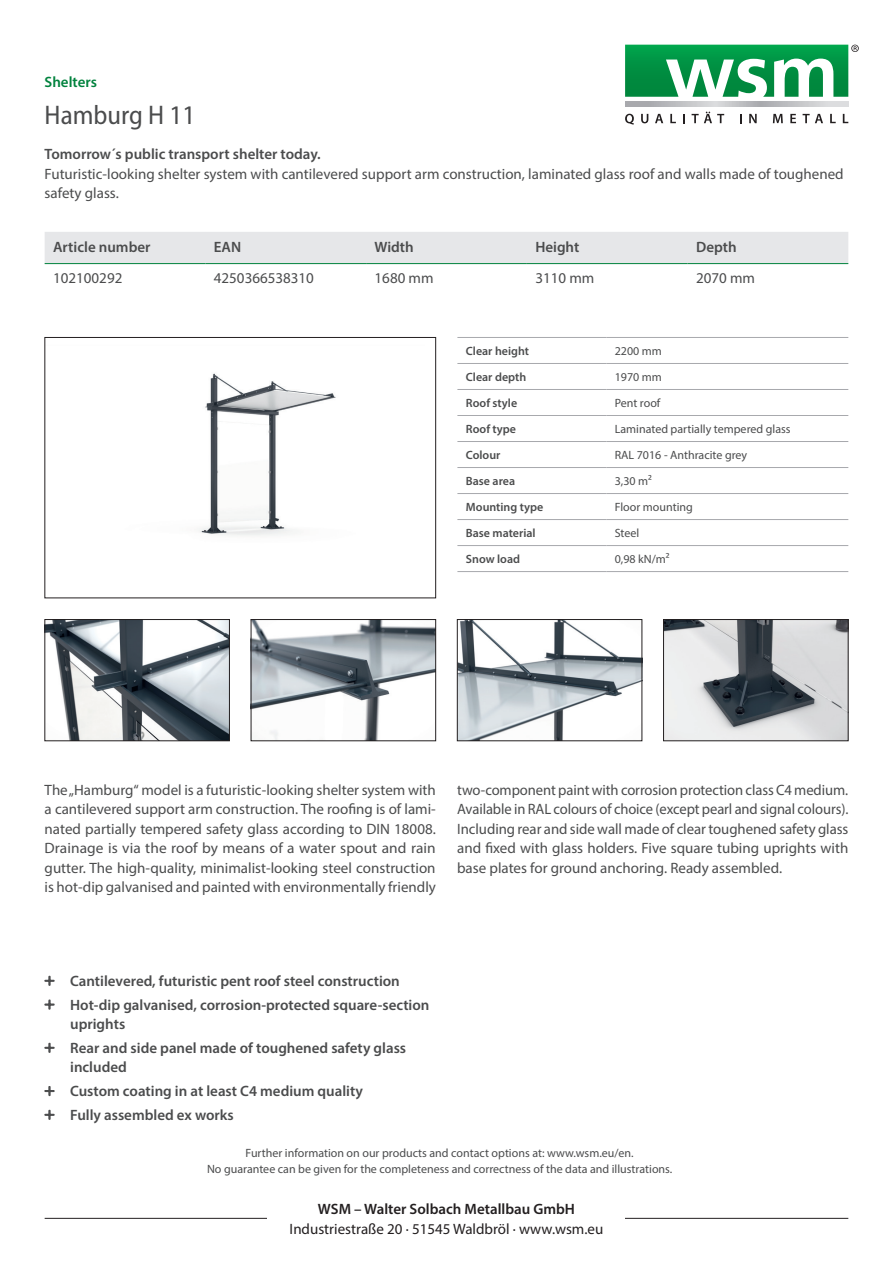
<style>
.page{position:relative;width:893px;height:1263px;background:#fff}
.page>*{position:absolute;margin:0;border:0;box-sizing:border-box;transform-origin:0 0}
.t1{font:semi-condensed 27px "Myriad Pro";color:#4b4c4d}
.t2{font:15px/19.5px "Myriad Pro";color:#4b4c4d;text-align:justify}
.t3{font:600 15px/23.7px "Myriad Pro";color:#4b4c4d}
.t4{font:15px "Myriad Pro";color:#231f20}
.t5{font:600 15px "Myriad Pro";color:#231f20}
.t6{font:600 15px "Myriad Pro";color:#00823d}
.t7{font:12px/16.5px "Myriad Pro";color:#4b4c4d;text-align:center}
.t8{font:600 12px "Myriad Pro";color:#4b4c4d}
</style>
<div class="page">
<img style="left:199px;top:373px;width:137px;height:163px">
<div style="left:45px;top:337px;width:391px;height:261px;border:1px solid #231f20"></div>
<img style="left:47px;top:621px;width:181px;height:118px">
<div style="left:45px;top:619px;width:185px;height:122px;border:1px solid #231f20"></div>
<img style="left:253px;top:621px;width:181px;height:118px">
<div style="left:251px;top:619px;width:185px;height:122px;border:1px solid #231f20"></div>
<img style="left:665px;top:621px;width:181px;height:118px">
<div style="left:663px;top:619px;width:185px;height:122px;border:1px solid #231f20"></div>
<img style="left:459px;top:621px;width:181px;height:118px">
<div style="left:457px;top:619px;width:185px;height:122px;border:1px solid #231f20"></div>
<div style="left:45px;top:232px;width:803px;height:31px;background:#e6e7e9"></div>
<hr style="left:45px;top:263px;width:160px;height:1px;background:#00823d">
<hr style="left:205px;top:263px;width:161px;height:1px;background:#00823d">
<hr style="left:366px;top:263px;width:161px;height:1px;background:#00823d">
<hr style="left:527px;top:263px;width:161px;height:1px;background:#00823d">
<hr style="left:688px;top:263px;width:160px;height:1px;background:#00823d">
<hr style="left:457px;top:337px;width:149px;height:1px;background:#a8a9ad">
<hr style="left:606px;top:337px;width:242px;height:1px;background:#a8a9ad">
<hr style="left:457px;top:363px;width:149px;height:1px;background:#a8a9ad">
<hr style="left:606px;top:363px;width:242px;height:1px;background:#a8a9ad">
<hr style="left:457px;top:389px;width:149px;height:1px;background:#a8a9ad">
<hr style="left:606px;top:389px;width:242px;height:1px;background:#a8a9ad">
<hr style="left:457px;top:415px;width:149px;height:1px;background:#a8a9ad">
<hr style="left:606px;top:415px;width:242px;height:1px;background:#a8a9ad">
<hr style="left:457px;top:441px;width:149px;height:1px;background:#a8a9ad">
<hr style="left:606px;top:441px;width:242px;height:1px;background:#a8a9ad">
<hr style="left:457px;top:467px;width:149px;height:1px;background:#a8a9ad">
<hr style="left:606px;top:467px;width:242px;height:1px;background:#a8a9ad">
<hr style="left:457px;top:493px;width:149px;height:1px;background:#a8a9ad">
<hr style="left:606px;top:493px;width:242px;height:1px;background:#a8a9ad">
<hr style="left:457px;top:519px;width:149px;height:1px;background:#a8a9ad">
<hr style="left:606px;top:519px;width:242px;height:1px;background:#a8a9ad">
<hr style="left:457px;top:545px;width:149px;height:1px;background:#a8a9ad">
<hr style="left:606px;top:545px;width:242px;height:1px;background:#a8a9ad">
<hr style="left:457px;top:571px;width:149px;height:1px;background:#a8a9ad">
<hr style="left:606px;top:571px;width:242px;height:1px;background:#a8a9ad">
<hr style="left:45px;top:1218px;width:803px;height:1px;background:#231f20">
<svg style="left:625px;top:114px;width:9px;height:11px"></svg>
<svg style="left:641px;top:114px;width:7px;height:9px"></svg>
<svg style="left:655px;top:114px;width:8px;height:9px"></svg>
<svg style="left:670px;top:114px;width:6px;height:9px"></svg>
<svg style="left:683px;top:114px;width:2px;height:9px"></svg>
<svg style="left:692px;top:112px;width:32px;height:11px"></svg>
<svg style="left:749px;top:114px;width:8px;height:9px"></svg>
<svg style="left:773px;top:114px;width:10px;height:9px"></svg>
<svg style="left:790px;top:114px;width:6px;height:9px"></svg>
<svg style="left:803px;top:114px;width:20px;height:9px"></svg>
<svg style="left:830px;top:114px;width:6px;height:9px"></svg>
<svg style="left:843px;top:114px;width:5px;height:9px"></svg>
<hr style="left:625px;top:106px;width:223px;height:1px;background:#636366">
<svg style="left:625px;top:102px;width:223px;height:4px"></svg>
<svg style="left:625px;top:45px;width:234px;height:52px"></svg>
<div style="left:268px;top:1203px;width:357px;height:30px;background:#fff"></div>
<p class="t6" style="left:45px;top:72px;width:54px">Shelters</p>
<h1 class="t1" style="left:45px;top:99px;width:152px">Hamburg H 11</h1>
<p class="t3" style="left:45px;top:142px;width:278px">Tomorrow´s public transport shelter today.</p>
<p class="t2" style="left:45px;top:164px;width:801px">Futuristic-looking shelter system with cantilevered support arm construction, laminated glass roof and walls made of toughened safety glass.</p>
<p class="t3" style="left:53px;top:234px;width:99px">Article number</p>
<p class="t3" style="left:214px;top:234px;width:29px">EAN</p>
<p class="t3" style="left:375px;top:234px;width:41px">Width</p>
<p class="t3" style="left:535px;top:234px;width:46px">Height</p>
<p class="t3" style="left:696px;top:234px;width:42px">Depth</p>
<p class="t2" style="left:53px;top:268px;width:71px">102100292</p>
<p class="t2" style="left:214px;top:268px;width:102px">4250366538310</p>
<p class="t2" style="left:375px;top:268px;width:60px">1680 mm</p>
<p class="t2" style="left:535px;top:268px;width:60px">3110 mm</p>
<p class="t2" style="left:696px;top:268px;width:60px">2070 mm</p>
<p class="t8" style="left:466px;top:343px;width:65px">Clear height</p>
<p class="t7" style="left:615px;top:342px;width:49px">2200 mm</p>
<p class="t8" style="left:466px;top:369px;width:62px">Clear depth</p>
<p class="t7" style="left:615px;top:368px;width:49px">1970 mm</p>
<p class="t8" style="left:466px;top:395px;width:53px">Roof style</p>
<p class="t7" style="left:615px;top:394px;width:47px">Pent roof</p>
<p class="t8" style="left:466px;top:421px;width:52px">Roof type</p>
<p class="t7" style="left:615px;top:420px;width:177px">Laminated partially tempered glass</p>
<p class="t8" style="left:466px;top:447px;width:36px">Colour</p>
<p class="t7" style="left:615px;top:446px;width:134px">RAL 7016 - Anthracite grey</p>
<p class="t8" style="left:466px;top:473px;width:51px">Base area</p>
<p class="t7" style="left:615px;top:472px;width:39px">3,30 m²</p>
<p class="t8" style="left:466px;top:499px;width:79px">Mounting type</p>
<p class="t7" style="left:615px;top:498px;width:80px">Floor mounting</p>
<p class="t8" style="left:466px;top:525px;width:71px">Base material</p>
<p class="t7" style="left:615px;top:524px;width:26px">Steel</p>
<p class="t8" style="left:466px;top:551px;width:56px">Snow load</p>
<p class="t7" style="left:615px;top:550px;width:56px">0,98 kN/m²</p>
<p class="t2" style="left:45px;top:780px;width:393px">The „Hamburg“ model is a futuristic-looking shelter system with a cantilevered support arm construction. The roofing is of lami&shy;nated partially tempered safety glass according to DIN 18008.<br>Drainage is via the roof by means of a water spout and rain gutter. The high-quality, minimalist-looking steel construction is hot-dip galvanised and painted with environmentally friendly</p>
<p class="t2" style="left:457px;top:780px;width:393px">two-component paint with corrosion protection class C4 medium.<br>Available in RAL colours of choice (except pearl and signal colours).<br>Including rear and side wall made of clear toughened safety glass and fixed with glass holders. Five square tubing uprights with base plates for ground anchoring. Ready assembled.</p>
<p class="t3" style="left:70px;top:968px;width:361px">Cantilevered, futuristic pent roof steel construction<br>Hot-dip galvanised, corrosion-protected square-section</p>
<p class="t3" style="left:70px;top:1012px;width:337px">uprights<br>Rear and side panel made of toughened safety glass</p>
<p class="t3" style="left:70px;top:1055px;width:294px">included<br>Custom coating in at least C4 medium quality<br>Fully assembled ex works</p>
<p class="t7" style="left:207px;top:1144px;width:467px">Further information on our products and contact options at: www.wsm.eu/en.<br>No guarantee can be given for the completeness and correctness of the data and illustrations.</p>
<p class="t5" style="left:318px;top:1199px;width:259px">WSM – Walter Solbach Metallbau GmbH</p>
<p class="t4" style="left:290px;top:1219px;width:315px">Industriestraße 20 · 51545 Waldbröl · www.wsm.eu</p>
</div>
